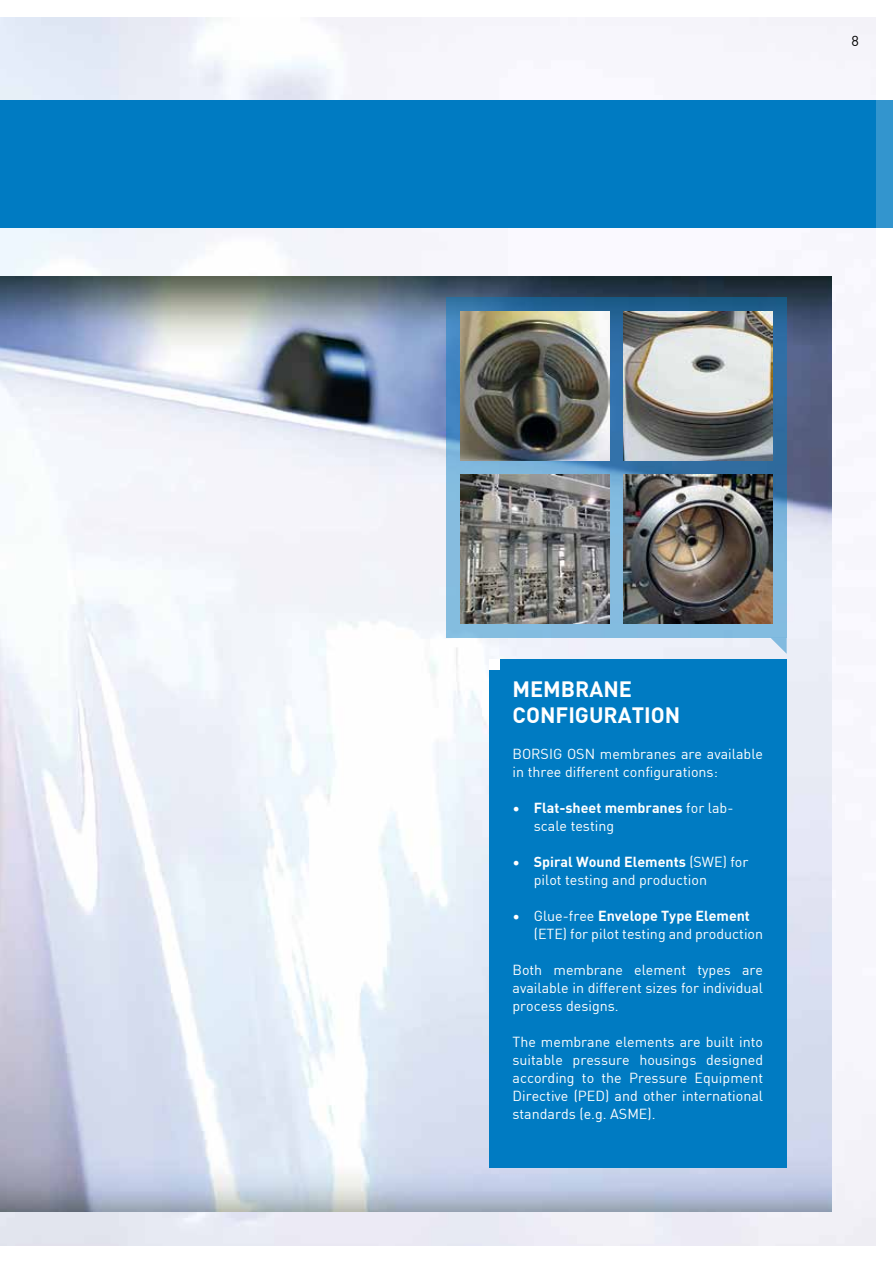
<style>
.page{position:relative;width:893px;height:1263px;background:#fff}
.page>*{position:absolute;margin:0;border:0;box-sizing:border-box;transform-origin:0 0}
.t1{font:700 21.75px/26.1px "DIN Pro";color:#fff}
.t2{font:14.25px/18px "DIN Pro";color:#fff}
.t3{font:14.25px "DIN Pro";color:#000}
.s1{font-weight:700}
</style>
<div class="page">
<img style="left:0;top:17px;width:876px;height:1229px">
<div style="left:876px;top:100px;width:17px;height:127px;background:#3395ce"></div>
<img style="left:0;top:276px;width:831px;height:936px">
<svg style="left:446px;top:298px;width:341px;height:340px;background:#5b92bb"></svg>
<img style="left:461px;top:312px;width:148px;height:149px">
<img style="left:624px;top:312px;width:148px;height:149px">
<img style="left:460px;top:475px;width:149px;height:149px">
<img style="left:624px;top:475px;width:148px;height:149px">
<div style="left:489px;top:659px;width:298px;height:508px;background:#007bc2"></div>
<div style="left:489px;top:659px;width:11px;height:11px;background:#fff"></div>
<svg style="left:771px;top:638px;width:16px;height:16px"></svg>
<div style="left:0;top:100px;width:876px;height:127px;background:#007bc2"></div>
<p class="t3" style="left:851px;top:30px;width:9px">8</p>
<h1 class="t1" style="left:512px;top:675px;width:169px">MEMBRANE<br>CONFIGURATION</h1>
<p class="t2" style="left:512px;top:744px;width:252px">BORSIG OSN membranes are available in three different configurations:</p>
<p class="t2" style="left:534px;top:798px;width:201px;text-indent:-21px">• <span class="s1">Flat-sheet membranes</span> for lab&shy;scale testing</p>
<p class="t2" style="left:534px;top:852px;width:216px;text-indent:-21px">• <span class="s1">Spiral Wound Elements</span> (SWE) for pilot testing and production</p>
<p class="t2" style="left:534px;top:906px;width:231px;text-indent:-21px">• Glue-free <span class="s1">Envelope Type Element </span>(ETE) for pilot testing and production</p>
<p class="t2" style="left:512px;top:960px;width:252px;text-align:justify">Both membrane element types are available in different sizes for individual process designs.</p>
<p class="t2" style="left:512px;top:1032px;width:252px;text-align:justify">The membrane elements are built into suitable pressure housings designed according to the Pressure Equipment Directive (PED) and other international standards (e.g. ASME).</p>
</div>
